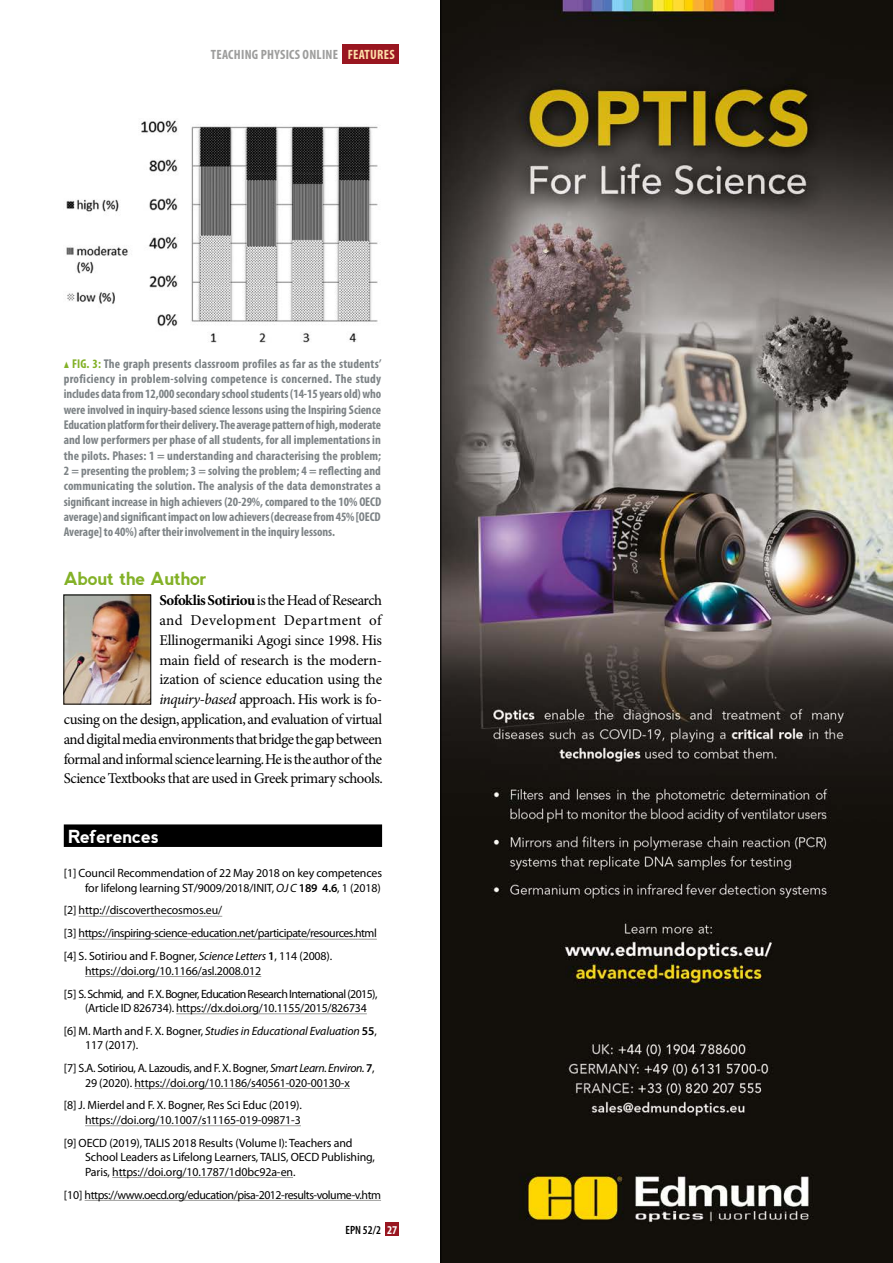
<style>
.page{position:relative;width:893px;height:1263px;background:#fff}
.page>*{position:absolute;margin:0;border:0;box-sizing:border-box;transform-origin:0 0}
.t1{font:700 18px "nevis";letter-spacing:-.015em;color:#83b127}
.t2{font:700 18px "nevis";letter-spacing:-.015em;color:#fff}
.t3{font:15px/19.8px "Minion Pro";letter-spacing:-.03em;color:#000;text-align:right}
.t4{font:700 condensed 13.5px "Myriad Pro";letter-spacing:.02em;color:#9d9d9c}
.t5{font:700 condensed 13.5px "Myriad Pro";letter-spacing:.02em;color:#fedea9}
.t6{font:700 condensed 12.75px/15.3px "Myriad Pro";letter-spacing:-.005em;color:#7d8386;text-align:justify}
.t7{font:12px/23px "Myriad Pro";letter-spacing:-.01em;color:#000}
.t8{font:12px/23px "Myriad Pro";letter-spacing:-.04em;color:#000}
.t9{font:12px/23px "Myriad Pro";letter-spacing:-.05em;color:#000}
.t10{font:12px/23px "Myriad Pro";letter-spacing:-.03em;color:#000}
.t11{font:600 condensed 12px "Myriad Pro";color:#000}
.s1{font-family:"Mathematical Pi Six";font-weight:400;font-stretch:normal;font-size:8.7px;color:#83b127}
.s2{color:#83b127}
.s3{font-weight:700}
.s4{font-style:italic}
.s5{font-weight:600}
.s6{font-weight:700;color:#fff}
</style>
<div class="page">
<div style="left:385px;top:1222px;width:14px;height:14px;background:#991620"></div>
<div style="left:343px;top:45px;width:56px;height:19px;background:#991620"></div>
<img style="left:66px;top:120px;width:312px;height:223px">
<div style="left:64px;top:824px;width:318px;height:23px;background:#000"></div>
<hr style="left:79px;top:916px;width:143px;height:1px;background:#9d9d9c">
<hr style="left:79px;top:939px;width:298px;height:1px;background:#9d9d9c">
<hr style="left:85px;top:976px;width:176px;height:1px;background:#9d9d9c">
<hr style="left:176px;top:1013px;width:191px;height:1px;background:#9d9d9c">
<hr style="left:134px;top:1088px;width:216px;height:1px;background:#9d9d9c">
<hr style="left:85px;top:1125px;width:216px;height:1px;background:#9d9d9c">
<hr style="left:112px;top:1177px;width:181px;height:1px;background:#9d9d9c">
<hr style="left:85px;top:1200px;width:296px;height:1px;background:#9d9d9c">
<img style="left:66px;top:597px;width:83px;height:105px">
<img style="left:441px;top:0;width:452px;height:1263px">
<p class="t4" style="left:211px;top:47px;width:57px">TEACHING physi</p>
<p class="t4" style="left:289px;top:47px;width:21px">cs online</p>
<p class="t5" style="left:348px;top:47px;width:49px">FEATURES</p>
<p class="t6" style="left:64px;top:356px;width:319px"><span class="s1">m</span> <span class="s2">FIG. 3:</span> The graph presents classroom profiles as far as the students’ proficiency in problem-solving competence is concerned. The study includes data from 12,000 secondary school students (14-15 years old) who were involved in inquiry-based science lessons using the Inspiring Science Education platform for their delivery. The average pattern of high, moderate and low performers per phase of all students, for all implementations in the pilots. Phases: 1 = understanding and characterising the problem; 2 = presenting the problem; 3 = solving the problem; 4 = reflecting and communicating the solution. The analysis of the data demonstrates a significant increase in high achievers (20-29%, compared to the 10% OECD average) and significant impact on low achievers (decrease from 45% [OECD Average] to 40%) after their involvement in the inquiry lessons.</p>
<h1 class="t1" style="left:64px;top:569px;width:145px">About the Author</h1>
<p class="t3" style="left:64px;top:591px;width:321px"><span class="s3">Sofoklis Sotiriou</span> is the Head of Research<br>and Development Department of Ellinogermaniki Agogi since 1998. His<br>main field of research is the modern-<br>ization of science education using the<br><span class="s4">inquiry-based</span> approach. His work is fo-<br>cusing on the design, application, and evaluation of virtual and digital media environments that bridge the gap between formal and informal science learning.He is the author of the Science Textbooks that are used in Greek primary schools.</p>
<h1 class="t2" style="left:68px;top:826px;width:92px">References</h1>
<p class="t7" style="left:64px;top:866px;width:320px;line-height:14.4px;text-align:right">[1] Council Recommendation of 22 May 2018 on key competences for lifelong learning ST/9009/2018/INIT, <span class="s4">OJ C</span> <span class="s5">189 4.6</span>, 1 (2018)</p>
<p class="t8" style="left:64px;top:899px;width:315px">[2] http://discoverthecosmos.eu/<br>[3] https://inspiring-science-education.net/participate/resources.html [4] S. Sotiriou and F. Bogner, <span class="s4">Science Letters</span> <span class="s5">1</span>, 114 (2008).</p>
<p class="t9" style="left:64px;top:959px;width:315px;text-indent:21px">https://doi.org/10.1166/asl.2008.012<br>[5] S. Schmid, and F. X. Bogner, Education Research International (2015),</p>
<p class="t7" style="left:64px;top:997px;width:315px;text-indent:21px">(Article ID 826734). https://dx.doi.org/10.1155/2015/826734 [6] M. Marth and F. X. Bogner, <span class="s4">Studies in Educational Evaluation</span> <span class="s5">55</span>,</p>
<p class="t10" style="left:64px;top:1034px;width:312px;text-indent:21px">117 (2017).<br>[7] S.A. Sotiriou, A. Lazoudis, and F. X. Bogner, <span class="s4">Smart Learn. Environ.</span> <span class="s5">7</span>,</p>
<p class="t7" style="left:64px;top:1071px;width:288px;text-indent:21px">29 (2020). https://doi.org/10.1186/s40561-020-00130-x [8] J. Mierdel and F. X. Bogner, Res Sci Educ (2019).</p>
<p class="t7" style="left:64px;top:1108px;width:290px;text-indent:21px">https://doi.org/10.1007/s11165-019-09871-3<br>[9] OECD (2019), TALIS 2018 Results (Volume I): Teachers and</p>
<p class="t7" style="left:85px;top:1150px;width:292px;line-height:14.4px">School Leaders as Lifelong Learners, TALIS, OECD Publishing,<br>Paris, https://doi.org/10.1787/1d0bc92a-en.</p>
<p class="t8" style="left:64px;top:1183px;width:319px">[10] https://www.oecd.org/education/pisa-2012-results-volume-v.htm</p>
<p class="t11" style="left:345px;top:1223px;width:53px">EPN 52/2 <span class="s6">27</span></p>
</div>
